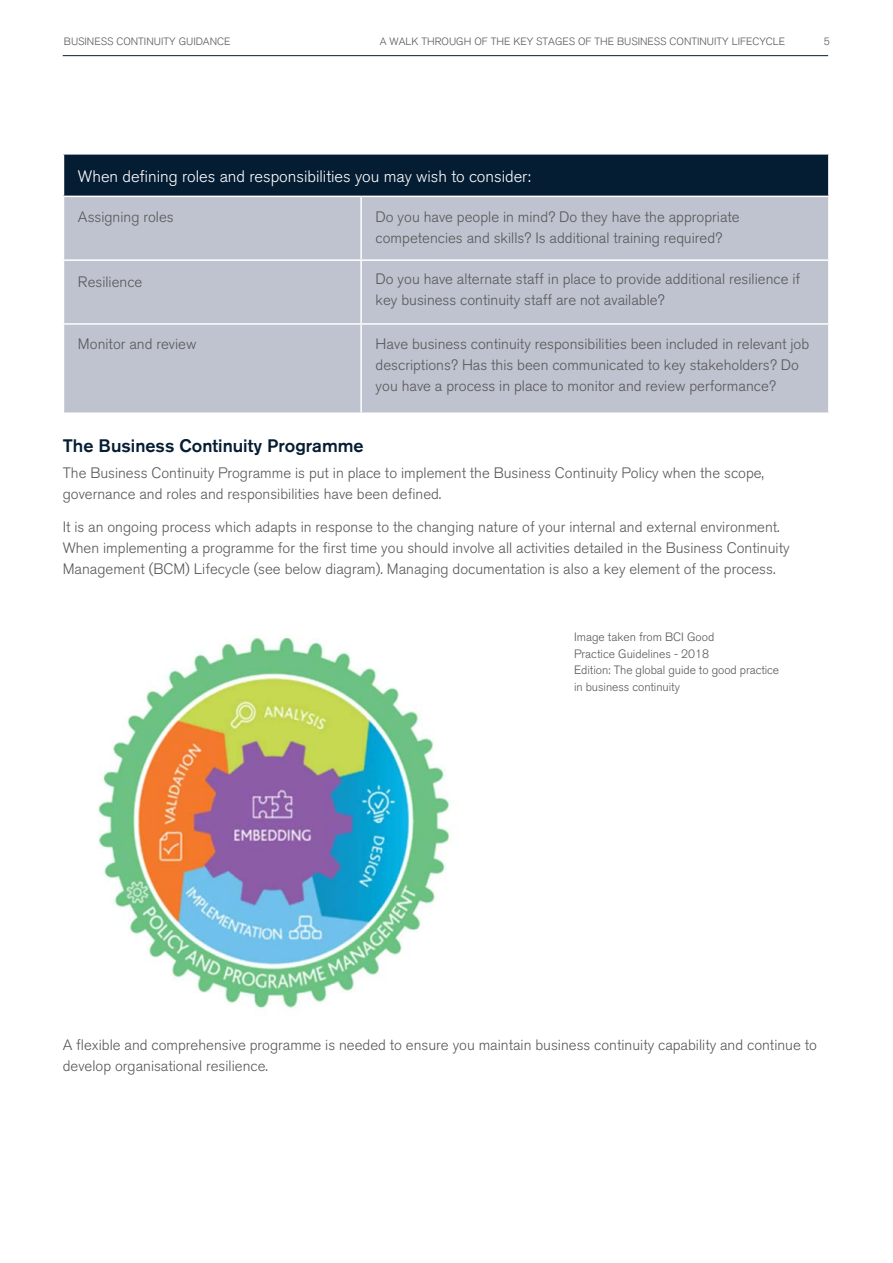
<style>
.page{position:relative;width:893px;height:1263px;background:#fff}
.page>*{position:absolute;margin:0;border:0;box-sizing:border-box;transform-origin:0 0}
.t1{font:500 18px "Akzidenz Grotesk BQ";color:#051d33}
.t2{font:300 16.5px "Akzidenz Grotesk BQ";color:#fff}
.t3{font:300 15px/21px "Akzidenz Grotesk BQ";color:#575756}
.t4{font:300 12px/16.5px "Akzidenz Grotesk BQ";letter-spacing:-.005em;color:#575756}
.t5{font:300 10.5px "Akzidenz Grotesk BQ";color:#575756}
</style>
<div class="page">
<hr style="left:63px;top:55px;width:765px;height:1px;background:#051d33">
<div style="left:63px;top:154px;width:766px;height:42px;background:#051d33"></div>
<div style="left:64px;top:197px;width:764px;height:215px;background:#bfc3d0"></div>
<hr style="left:63px;top:153px;width:298px;height:2px;background:#fff">
<hr style="left:63px;top:155px;width:1px;height:41px;background:#fff">
<hr style="left:361px;top:153px;width:469px;height:2px;background:#fff">
<hr style="left:828px;top:155px;width:2px;height:41px;background:#fff">
<hr style="left:360px;top:197px;width:2px;height:62px;background:#fff">
<hr style="left:360px;top:261px;width:2px;height:62px;background:#fff">
<hr style="left:360px;top:325px;width:2px;height:87px;background:#fff">
<hr style="left:63px;top:259px;width:298px;height:2px;background:#fff">
<hr style="left:361px;top:259px;width:469px;height:2px;background:#fff">
<hr style="left:63px;top:323px;width:298px;height:2px;background:#fff">
<hr style="left:361px;top:323px;width:469px;height:2px;background:#fff">
<img style="left:98px;top:637px;width:353px;height:371px">
<p class="t5" style="left:64px;top:35px;width:168px">BUSINESS CONTINUITY GUIDANCE</p>
<p class="t5" style="left:380px;top:35px;width:407px">A WALK THROUGH OF THE KEY STAGES OF THE BUSINESS CONTINUITY LIFECYCLE</p>
<p class="t5" style="left:824px;top:35px;width:8px">5</p>
<p class="t2" style="left:78px;top:167px;width:454px">When defining roles and responsibilities you may wish to consider:</p>
<p class="t3" style="left:78px;top:206px;width:97px">Assigning roles</p>
<p class="t3" style="left:376px;top:206px;width:366px">Do you have people in mind? Do they have the appropriate competencies and skills? Is additional training required?</p>
<p class="t3" style="left:78px;top:271px;width:66px">Resilience</p>
<p class="t3" style="left:376px;top:269px;width:426px">Do you have alternate staff in place to provide additional resilience if key business continuity staff are not available?</p>
<p class="t3" style="left:78px;top:334px;width:120px">Monitor and review</p>
<p class="t3" style="left:376px;top:334px;width:435px">Have business continuity responsibilities been included in relevant job descriptions? Has this been communicated to key stakeholders? Do you have a process in place to monitor and review performance?</p>
<p class="t1" style="left:63px;top:435px;width:302px">The Business Continuity Programme</p>
<p class="t3" style="left:63px;top:462px;width:703px">The Business Continuity Programme is put in place to implement the Business Continuity Policy when the scope, governance and roles and responsibilities have been defined.</p>
<p class="t3" style="left:63px;top:517px;width:728px">It is an ongoing process which adapts in response to the changing nature of your internal and external environment.<br>When implementing a programme for the first time you should involve all activities detailed in the Business Continuity<br>Management (BCM) Lifecycle (see below diagram). Managing documentation is also a key element of the process.</p>
<p class="t4" style="left:574px;top:629px;width:207px">Image taken from BCI Good<br>Practice Guidelines - 2018<br>Edition: The global guide to good practice in business continuity</p>
<p class="t3" style="left:63px;top:1034px;width:756px">A flexible and comprehensive programme is needed to ensure you maintain business continuity capability and continue to develop organisational resilience.</p>
</div>
